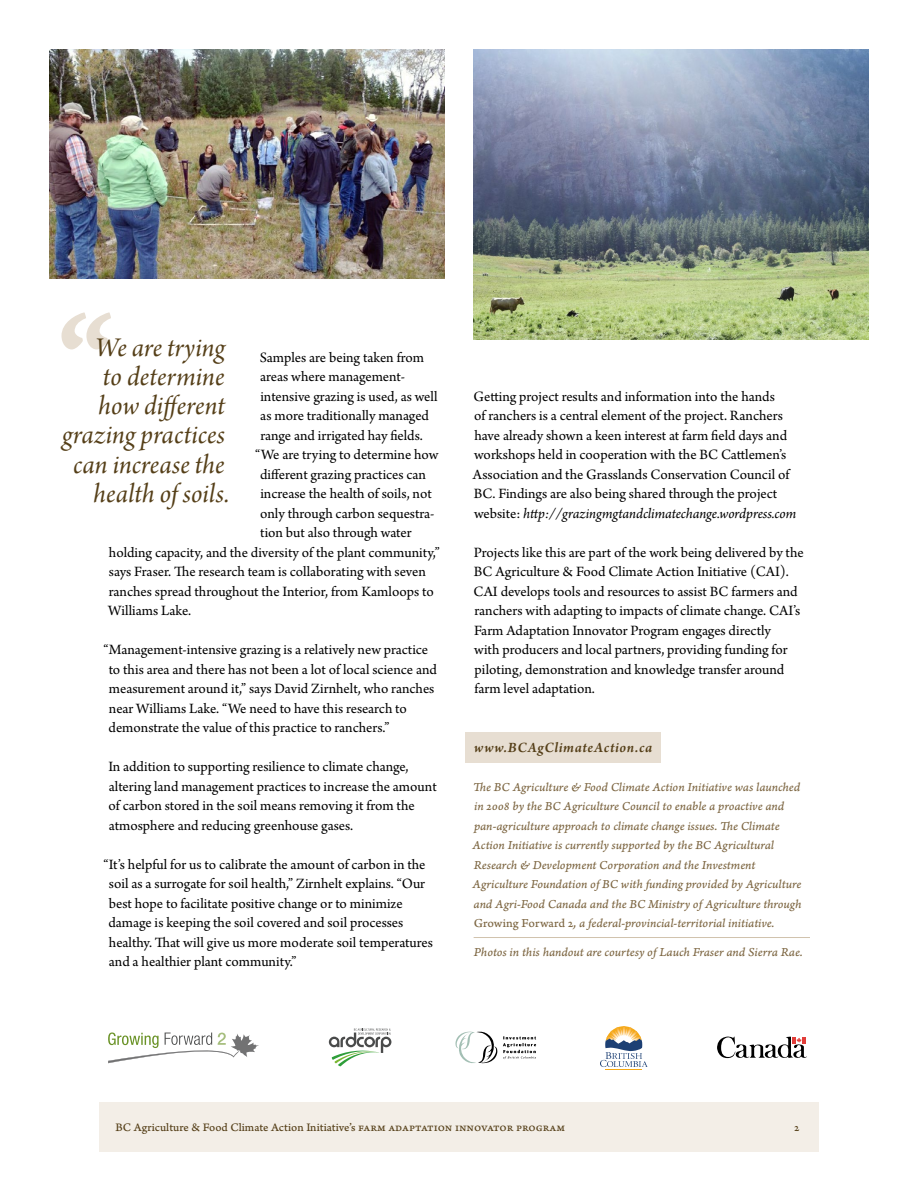
<style>
.page{position:relative;width:918px;height:1188px;background:#fff}
.page>*{position:absolute;margin:0;border:0;box-sizing:border-box;transform-origin:0 0}
.CAI_-_pull_quote{font:28.5px/29.2px "Arno Pro Italic Subhead";letter-spacing:.005em;color:#553f18;text-align:right}
.CAI_-_body{font:15px/19.5px "Arno Pro";color:#000}
.CAI_-_CAI_url{font:italic 600 15px "Arno Pro";letter-spacing:.04em;color:#553f18}
.CAI_-_about_CAI___fu{font:12.75px/19.5px "Arno Pro Italic Caption";letter-spacing:-.005em;color:#7d6642}
.CAI_-_photo_credits{font:12.75px "Arno Pro Italic Caption";letter-spacing:-.005em;color:#7d6642}
.t1{font:12px "Arno Pro Caption";color:#553f18}
.s1{font-style:italic}
.s2{font-family:"Arno Pro Caption"}
</style>
<div class="page">
<div style="left:99px;top:1102px;width:720px;height:50px;background:#f3eee7"></div>
<svg style="left:329px;top:1028px;width:62px;height:38px"></svg>
<svg style="left:717px;top:1036px;width:90px;height:23px"></svg>
<svg style="left:108px;top:1033px;width:151px;height:30px"></svg>
<hr style="left:606px;top:1069px;width:36px;height:1px;background:#f5a915">
<svg style="left:600px;top:1026px;width:48px;height:41px"></svg>
<svg style="left:455px;top:1031px;width:81px;height:33px"></svg>
<img style="left:50px;top:50px;width:394px;height:229px">
<img style="left:474px;top:50px;width:394px;height:290px">
<svg style="left:62px;top:312px;width:49px;height:37px"></svg>
<div style="left:465px;top:733px;width:195px;height:30px;background:#e7ded2"></div>
<hr style="left:474px;top:937px;width:336px;height:1px;background:#d1c3ae">
<p class="CAI_-_pull_quote" style="left:62px;top:334px;width:169px">We are trying<br>to determine how different grazing practices can increase the health of soils.</p>
<p class="CAI_-_body" style="left:260px;top:348px;width:166px">Samples are being taken from</p>
<p class="CAI_-_body" style="left:260px;top:368px;width:146px">areas where management-</p>
<p class="CAI_-_body" style="left:260px;top:387px;width:179px">intensive grazing is used, as well</p>
<p class="CAI_-_body" style="left:260px;top:407px;width:170px">as more traditionally managed</p>
<p class="CAI_-_body" style="left:260px;top:426px;width:164px">range and irrigated hay fields.</p>
<p class="CAI_-_body" style="left:255px;top:446px;width:185px">“We are trying to determine how</p>
<p class="CAI_-_body" style="left:260px;top:465px;width:168px">different grazing practices can</p>
<p class="CAI_-_body" style="left:260px;top:485px;width:173px">increase the health of soils, not</p>
<p class="CAI_-_body" style="left:260px;top:504px;width:176px">only through carbon sequestra-</p>
<p class="CAI_-_body" style="left:260px;top:524px;width:153px">tion but also through water</p>
<p class="CAI_-_body" style="left:109px;top:543px;width:333px">holding capacity, and the diversity of the plant community,”</p>
<p class="CAI_-_body" style="left:109px;top:563px;width:319px">says Fraser. The research team is collaborating with seven</p>
<p class="CAI_-_body" style="left:109px;top:582px;width:326px">ranches spread throughout the Interior, from Kamloops to</p>
<p class="CAI_-_body" style="left:108px;top:602px;width:84px">Williams Lake.</p>
<p class="CAI_-_body" style="left:109px;top:641px;width:330px;text-indent:-5px">“Management-intensive grazing is a relatively new practice to this area and there has not been a lot of local science and measurement around it,” says David Zirnhelt, who ranches near Williams Lake. “We need to have this research to demonstrate the value of this practice to ranchers.”</p>
<p class="CAI_-_body" style="left:108px;top:758px;width:330px">In addition to supporting resilience to climate change, altering land management practices to increase the amount of carbon stored in the soil means removing it from the atmosphere and reducing greenhouse gases.</p>
<p class="CAI_-_body" style="left:109px;top:855px;width:326px;text-indent:-5px">“It’s helpful for us to calibrate the amount of carbon in the soil as a surrogate for soil health,” Zirnhelt explains. “Our best hope to facilitate positive change or to minimize damage is keeping the soil covered and soil processes healthy. That will give us more moderate soil temperatures and a healthier plant community.”</p>
<p class="CAI_-_body" style="left:473px;top:387px;width:325px">Getting project results and information into the hands<br>of ranchers is a central element of the project. Ranchers have already shown a keen interest at farm field days and workshops held in cooperation with the BC Cattlemen’s Association and the Grasslands Conservation Council of BC. Findings are also being shared through the project website: <span class="s1">http://grazingmgtandclimatechange.wordpress.com</span></p>
<p class="CAI_-_body" style="left:474px;top:543px;width:332px">Projects like this are part of the work being delivered by the BC Agriculture &amp; Food Climate Action Initiative (CAI).<br>CAI develops tools and resources to assist BC farmers and ranchers with adapting to impacts of climate change. CAI’s Farm Adaptation Innovator Program engages directly<br>with producers and local partners, providing funding for piloting, demonstration and knowledge transfer around farm level adaptation.</p>
<p class="CAI_-_CAI_url" style="left:474px;top:738px;width:180px">www.BCAgClimateAction.ca</p>
<p class="CAI_-_about_CAI___fu" style="left:473px;top:777px;width:330px">The BC Agriculture &amp; Food Climate Action Initiative was launched in 2008 by the BC Agriculture Council to enable a proactive and pan-agriculture approach to climate change issues. The Climate Action Initiative is currently supported by the BC Agricultural Research &amp; Development Corporation and the Investment Agriculture Foundation of BC with funding provided by Agriculture and Agri-Food Canada and the BC Ministry of Agriculture through <span class="s2">Growing Forward 2</span>, a federal-provincial-territorial initiative.</p>
<p class="CAI_-_photo_credits" style="left:474px;top:945px;width:330px">Photos in this handout are courtesy of Lauch Fraser and Sierra Rae.</p>
<p class="t1" style="left:116px;top:1121px;width:451px">BC Agriculture &amp; Food Climate Action Initiative’s FARM Adaptation INNOVATOR Program</p>
<p class="t1" style="left:794px;top:1121px;width:7px">21</p>
</div>
